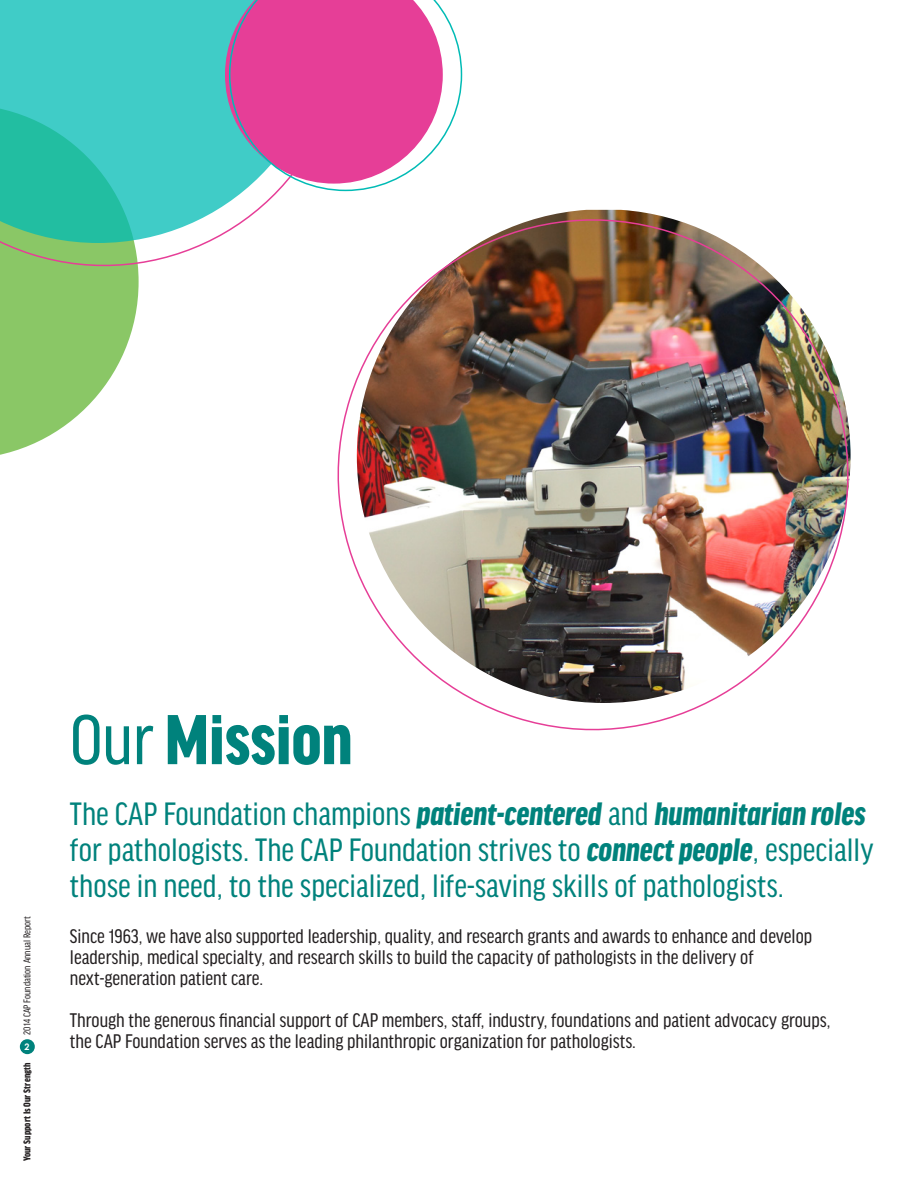
<style>
.page{position:relative;width:918px;height:1188px;background:#fff}
.page>*{position:absolute;margin:0;border:0;box-sizing:border-box;transform-origin:0 0}
.t1{font:900 condensed 75px "Good Headline Pro";color:#00827c}
.t2{font:condensed 34.5px/36px "Good Headline Pro";color:#00827c}
.t3{font:condensed 21px/21px "Good Headline Pro";color:#231f20}
.t4{font:condensed 10.5px "Good Headline Pro";color:#231f20}
.t5{font:900 condensed 10.5px "Good Headline Pro";letter-spacing:.01em;color:#231f20}
.t6{font:700 9px "Century Gothic";color:#fff}
.s1{font-weight:400}
.s2{font-weight:900;font-style:italic}
</style>
<div class="page">
<div style="left:20px;top:1039px;width:15px;height:15px;background:#00827c;border-radius:50%"></div>
<svg style="left:0;top:296px;width:138px;height:159px;fill:#8ac766"></svg>
<svg style="left:0;top:0;width:279px;height:296px;background:#61cfbe"></svg>
<img style="left:337px;top:191px;width:514px;height:540px">
<svg style="left:229px;top:0;width:233px;height:191px"></svg>
<p class="t4" style="left:22px;top:1035px;width:120px;rotate:-90deg">2014 CAP Foundation Annual Report</p>
<p class="t6" style="left:25px;top:1041px;width:7px">2</p>
<p class="t5" style="left:22px;top:1161px;width:100px;rotate:-90deg">Your Support Is Our Strength</p>
<p class="t1" style="left:70px;top:700px;width:284px"><span class="s1">Our</span> Mission</p>
<p class="t2" style="left:70px;top:796px;width:806px">The CAP Foundation champions <span class="s2">patient-centered</span> and <span class="s2">humanitarian roles </span>for pathologists. The CAP Foundation strives to <span class="s2">connect people</span>, especially those in need, to the specialized, life-saving skills of pathologists.</p>
<p class="t3" style="left:70px;top:926px;width:744px">Since 1963, we have also supported leadership, quality, and research grants and awards to enhance and develop leadership, medical specialty, and research skills to build the capacity of pathologists in the delivery of</p>
<p class="t3" style="left:70px;top:968px;width:195px">next-generation patient care.</p>
<p class="t3" style="left:70px;top:1010px;width:762px">Through the generous financial support of CAP members, staff, industry, foundations and patient advocacy groups,</p>
<p class="t3" style="left:70px;top:1031px;width:568px">the CAP Foundation serves as the leading philanthropic organization for pathologists.</p>
</div>
